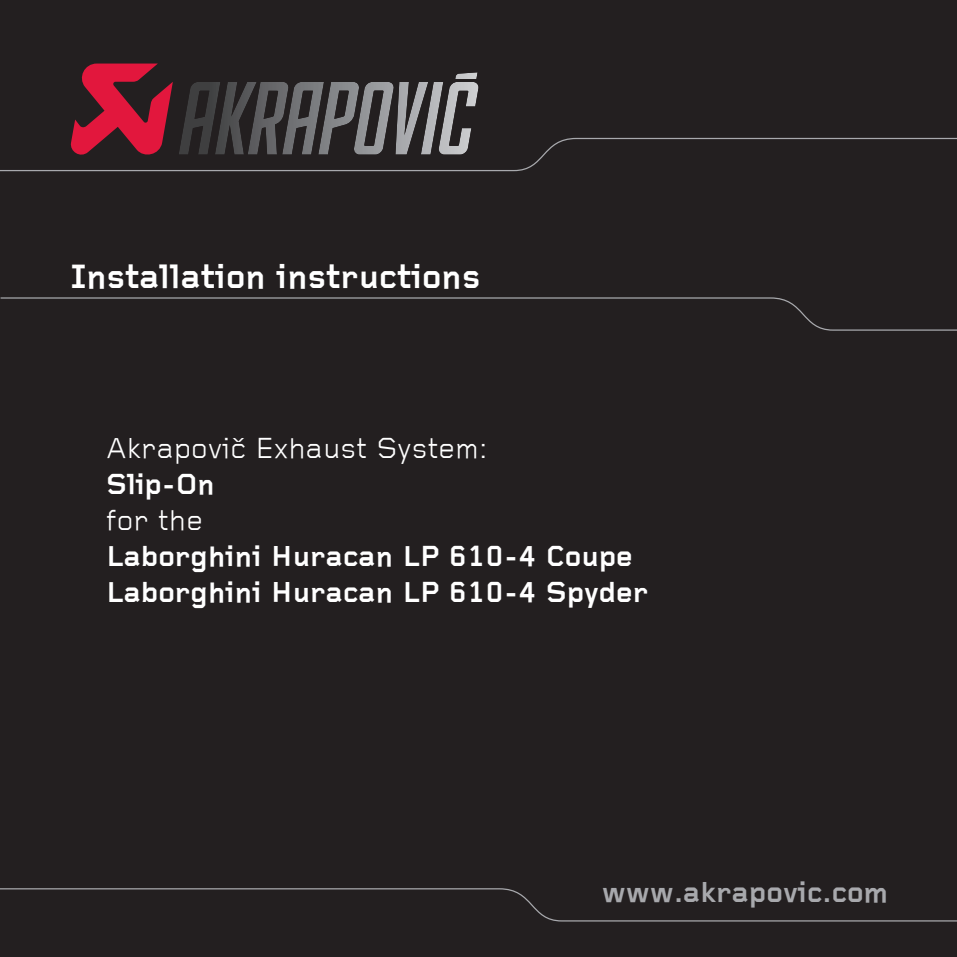
<style>
.page{position:relative;width:957px;height:957px;background:#231f20}
.page>*{position:absolute;margin:0;border:0;box-sizing:border-box;transform-origin:0 0}
.t1{font:700 35px "Foundry Gridnik";color:#fff}
.t2{font:700 30px/36px "Foundry Gridnik";color:#fff}
.t3{font:30px "Foundry Gridnik";color:#fff}
.t4{font:700 30px "Foundry Gridnik";color:#a8a9ad}
</style>
<div class="page">
<svg style="left:0;top:64px;width:957px;height:108px"></svg>
<svg style="left:0;top:888px;width:957px;height:34px"></svg>
<svg style="left:0;top:297px;width:957px;height:34px"></svg>
<p class="t1" style="left:71px;top:264px;width:411px">Installation instructions</p>
<p class="t3" style="left:106px;top:432px;width:383px">Akrapovič Exhaust System:</p>
<p class="t2" style="left:106px;top:468px;width:110px">Slip-On</p>
<p class="t3" style="left:106px;top:504px;width:98px">for the</p>
<p class="t2" style="left:106px;top:540px;width:543px">Laborghini Huracan LP 610-4 Coupe<br>Laborghini Huracan LP 610-4 Spyder</p>
<p class="t4" style="left:601px;top:881px;width:288px">www.akrapovic.com</p>
</div>
